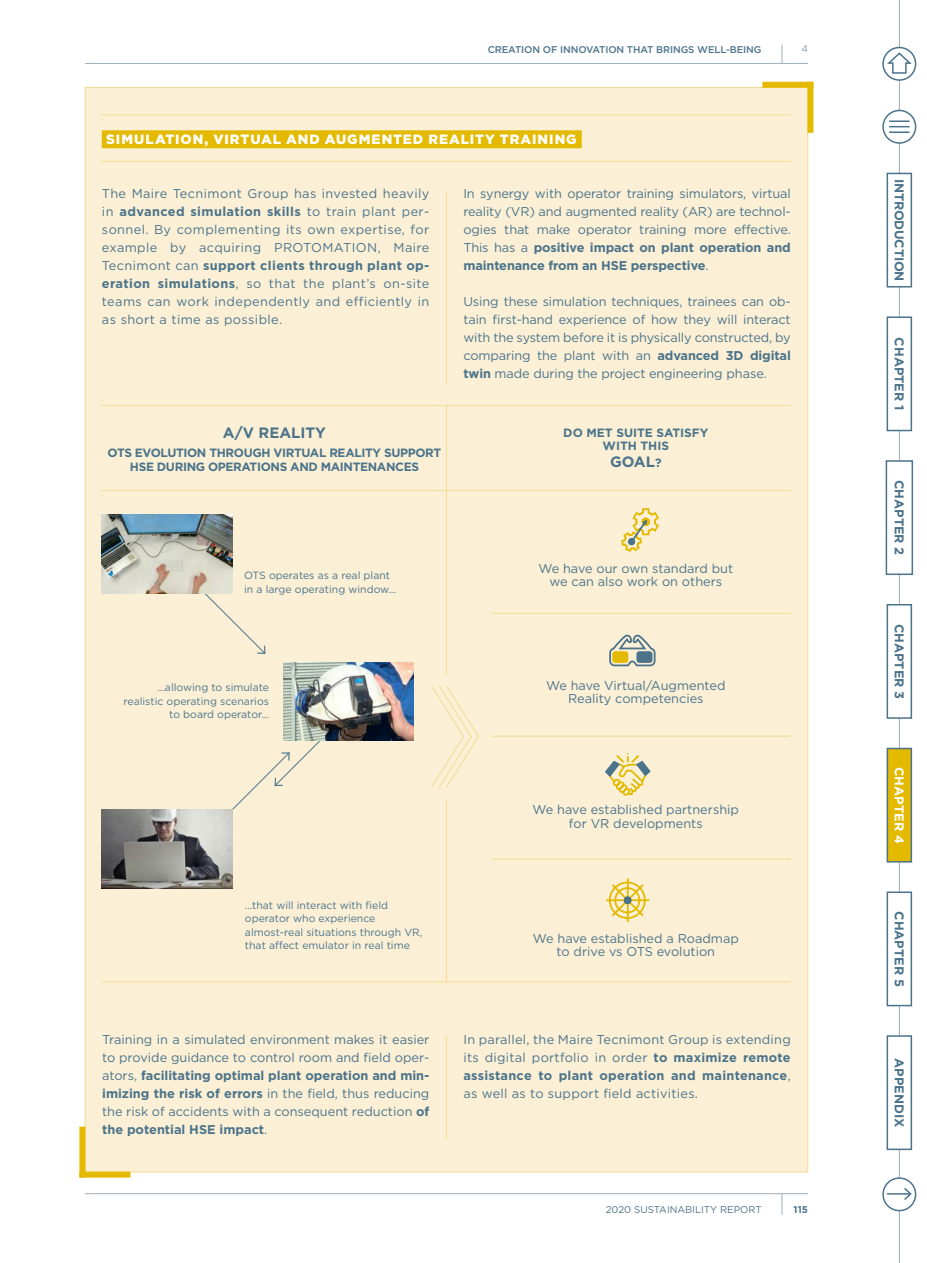
<style>
.page{position:relative;width:927px;height:1263px;background:#fff}
.page>*{position:absolute;margin:0;border:0;box-sizing:border-box;transform-origin:0 0}
.t1{font:700 15px "Gotham";color:#4b738a}
.t2{font:900 13.5px "Gotham";letter-spacing:.07em;color:#fff}
.t3{font:12.75px/18px "Gotham";color:#4b738a;text-align:justify}
.t4{font:700 12.75px "Gotham";color:#4b738a}
.t5{font:700 12.75px "Gotham";letter-spacing:-.02em;color:#4b738a}
.t6{font:700 12.75px "Gotham";color:#fff}
.t7{font:700 12px/13.5px "Gotham";letter-spacing:-.03em;color:#4b738a;text-align:center}
.t8{font:700 12px/13.5px "Gotham";color:#4b738a;text-align:center}
.t9{font:10.5px/13.5px "Gotham";color:#4b738a}
.t10{font:500 9.75px "Gotham";letter-spacing:-.01em;color:#4b738a}
.t11{font:9.75px "Gotham";color:#4b738a}
.t12{font:700 9.75px "Gotham";color:#4b738a}
.t13{font:300 9.75px "Gotham";color:#4b738a}
.s1{font-weight:700}
.s2{font-size:12px}
</style>
<div class="page">
<hr style="left:85px;top:1193px;width:723px;height:1px;background:#9eadb8">
<svg style="left:782px;top:1194px;width:1px;height:21px"></svg>
<hr style="left:85px;top:63px;width:723px;height:1px;background:#9eadb8">
<svg style="left:782px;top:45px;width:1px;height:18px"></svg>
<div style="left:85px;top:87px;width:723px;height:1085px;background:#fbf0d6;border:1px solid #f3db94"></div>
<hr style="left:446px;top:191px;width:1px;height:193px;background:#f3db94">
<hr style="left:446px;top:406px;width:1px;height:268px;background:#f3db94">
<hr style="left:446px;top:800px;width:1px;height:182px;background:#f3db94">
<hr style="left:446px;top:1036px;width:1px;height:104px;background:#f3db94">
<div style="left:762px;top:82px;width:51px;height:6px;background:#e4ba00"></div>
<div style="left:807px;top:82px;width:6px;height:51px;background:#e4ba00"></div>
<div style="left:79px;top:1171px;width:51px;height:6px;background:#e4ba00"></div>
<div style="left:79px;top:1126px;width:6px;height:51px;background:#e4ba00"></div>
<hr style="left:101px;top:161px;width:690px;height:1px;background:#f3db94">
<hr style="left:101px;top:405px;width:690px;height:1px;background:#f3db94">
<hr style="left:101px;top:490px;width:345px;height:1px;background:#f3db94">
<hr style="left:446px;top:490px;width:345px;height:1px;background:#f3db94">
<hr style="left:492px;top:613px;width:299px;height:1px;background:#f3db94">
<hr style="left:492px;top:736px;width:299px;height:1px;background:#f3db94">
<hr style="left:492px;top:859px;width:299px;height:1px;background:#f3db94">
<hr style="left:101px;top:981px;width:690px;height:1px;background:#f3db94">
<hr style="left:101px;top:114px;width:690px;height:1px;background:#f3db94">
<div style="left:102px;top:130px;width:480px;height:18px;background:#e4ba00"></div>
<svg style="left:204px;top:592px;width:62px;height:62px"></svg>
<svg style="left:231px;top:740px;width:96px;height:71px"></svg>
<svg style="left:431px;top:685px;width:48px;height:103px"></svg>
<img style="left:101px;top:810px;width:131px;height:78px">
<img style="left:101px;top:514px;width:131px;height:79px">
<img style="left:283px;top:662px;width:131px;height:78px">
<svg style="left:621px;top:508px;width:38px;height:44px"></svg>
<svg style="left:609px;top:634px;width:47px;height:33px"></svg>
<div style="left:613px;top:652px;width:14px;height:10px;background:#e4ba00;border-radius:2px"></div>
<div style="left:612px;top:651px;width:16px;height:12px;border:2px solid #e4ba00;border-radius:2px"></div>
<div style="left:637px;top:652px;width:15px;height:10px;background:#4b738a;border-radius:2px"></div>
<div style="left:636px;top:651px;width:16px;height:12px;border:2px solid #4b738a;border-radius:2px"></div>
<svg style="left:605px;top:753px;width:46px;height:43px"></svg>
<svg style="left:606px;top:878px;width:44px;height:45px"></svg>
<div style="left:624px;top:897px;width:7px;height:6px;background:#4b738a;border-radius:50%"></div>
<div style="left:624px;top:896px;width:8px;height:8px;border:2px solid #4b738a;border-radius:50%"></div>
<hr style="left:899px;top:0;width:1px;height:1263px;background:#9eadb8">
<svg style="left:883px;top:48px;width:33px;height:32px"></svg>
<div style="left:882px;top:47px;width:34px;height:34px;border:2px solid #4b738a;border-radius:50%"></div>
<svg style="left:885px;top:51px;width:27px;height:23px"></svg>
<div style="left:883px;top:110px;width:33px;height:33px;background:#fff;border-radius:50%"></div>
<div style="left:882px;top:110px;width:34px;height:34px;border:2px solid #4b738a;border-radius:50%"></div>
<hr style="left:889px;top:120px;width:21px;height:2px;background:#4b738a">
<svg style="left:889px;top:126px;width:21px;height:1px"></svg>
<hr style="left:889px;top:131px;width:21px;height:2px;background:#4b738a">
<div style="left:886px;top:461px;width:26px;height:113px;background:#fff"></div>
<div style="left:886px;top:460px;width:27px;height:115px;border:2px solid #4b738a"></div>
<div style="left:887px;top:317px;width:24px;height:113px;background:#fff"></div>
<div style="left:887px;top:316px;width:25px;height:115px;border:2px solid #4b738a"></div>
<div style="left:887px;top:605px;width:24px;height:113px;background:#fff"></div>
<div style="left:887px;top:604px;width:25px;height:115px;border:2px solid #4b738a"></div>
<div style="left:887px;top:748px;width:24px;height:114px;background:#e4ba00"></div>
<div style="left:887px;top:748px;width:25px;height:114px;border:2px solid #4b738a"></div>
<div style="left:887px;top:892px;width:24px;height:113px;background:#fff"></div>
<div style="left:887px;top:891px;width:25px;height:115px;border:2px solid #4b738a"></div>
<div style="left:887px;top:1036px;width:24px;height:113px;background:#fff"></div>
<div style="left:887px;top:1035px;width:25px;height:115px;border:2px solid #4b738a"></div>
<div style="left:887px;top:173px;width:24px;height:114px;background:#fff"></div>
<div style="left:887px;top:173px;width:25px;height:114px;border:2px solid #4b738a"></div>
<div style="left:883px;top:1178px;width:33px;height:32px;background:#fff;border-radius:50%"></div>
<div style="left:882px;top:1177px;width:34px;height:34px;border:2px solid #4b738a;border-radius:50%"></div>
<hr style="left:887px;top:1193px;width:24px;height:2px;background:#4b738a">
<svg style="left:902px;top:1186px;width:11px;height:15px"></svg>
<p class="t10" style="left:488px;top:43px;width:275px">CREATION OF INNOVATION THAT BRINGS WELL-BEING</p>
<p class="t13" style="left:801px;top:43px;width:8px">4</p>
<p class="t2" style="left:106px;top:130px;width:472px">SIMULATION, VIRTUAL AND AUGMENTED REALITY TRAINING</p>
<p class="t3" style="left:102px;top:184px;width:329px">The Maire Tecnimont Group has invested heavily in <span class="s1">advanced simulation skills</span> to train plant per&shy;sonnel. By complementing its own expertise, for example by acquiring PROTOMATION, Maire Tecnimont can <span class="s1">support clients through plant op&shy;eration simulations</span>, so that the plant’s on-site teams can work independently and efficiently in as short a time as possible.</p>
<p class="t3" style="left:463px;top:184px;width:329px">In synergy with operator training simulators, virtual reality (VR) and augmented reality (AR) are technol&shy;ogies that make operator training more effective.<br>This has a <span class="s1">positive impact on plant operation and maintenance from an HSE perspective</span>.</p>
<p class="t3" style="left:463px;top:292px;width:329px">Using these simulation techniques, trainees can ob&shy;tain first-hand experience of how they will interact with the system before it is physically constructed, by comparing the plant with an <span class="s1">advanced 3D digital twin</span> made during the project engineering phase.</p>
<p class="t1" style="left:223px;top:423px;width:105px">A/V REALITY</p>
<p class="t8" style="left:563px;top:426px;width:147px">DO MET SUITE SATISFY<br>WITH THIS</p>
<p class="t1" style="left:610px;top:452px;width:53px">GOAL<span class="s2">?</span></p>
<p class="t7" style="left:108px;top:446px;width:335px">OTS EVOLUTION THROUGH VIRTUAL REALITY SUPPORT<br>HSE DURING OPERATIONS AND MAINTENANCES</p>
<p class="t9" style="left:244px;top:568px;width:154px">OTS operates as a real plant in a large operating window…</p>
<p class="t9" style="left:123px;top:681px;width:147px;text-align:right">…allowing to simulate realistic operating scenarios to board operator…</p>
<p class="t9" style="left:245px;top:898px;width:179px">…that will interact with field operator who experience almost-real situations through VR, that affect emulator in real time</p>
<p class="t3" style="left:538px;top:561px;width:196px;line-height:13.5px;text-align:center">We have our own standard but we can also work on others</p>
<p class="t3" style="left:546px;top:678px;width:181px;line-height:13.5px;text-align:center">We have Virtual/Augmented<br>Reality competencies</p>
<p class="t3" style="left:533px;top:803px;width:208px;line-height:13.5px;text-align:center">We have established partnership for VR developments</p>
<p class="t3" style="left:533px;top:931px;width:207px;line-height:13.5px;text-align:center">We have established a Roadmap to drive vs OTS evolution</p>
<p class="t3" style="left:102px;top:1030px;width:329px">Training in a simulated environment makes it easier to provide guidance to control room and field oper&shy;ators, <span class="s1">facilitating optimal plant operation and min&shy;imizing the risk of errors</span> in the field, thus reducing the risk of accidents with a consequent reduction <span class="s1">of the potential HSE impact</span>.</p>
<p class="t3" style="left:463px;top:1030px;width:329px">In parallel, the Maire Tecnimont Group is extending its digital portfolio in order <span class="s1">to maximize remote assistance to plant operation and maintenance</span>, as well as to support field activities.</p>
<p class="t11" style="left:606px;top:1203px;width:158px">2020 SUSTAINABILITY REPORT</p>
<p class="t12" style="left:794px;top:1203px;width:16px">115</p>
<p class="t5" style="left:908px;top:179px;width:104px;rotate:90deg">INTRODUCTION</p>
<p class="t4" style="left:908px;top:337px;width:74px;rotate:90deg">CHAPTER 1</p>
<p class="t4" style="left:908px;top:480px;width:77px;rotate:90deg">CHAPTER 2</p>
<p class="t4" style="left:908px;top:624px;width:77px;rotate:90deg">CHAPTER 3</p>
<p class="t6" style="left:908px;top:767px;width:78px;rotate:90deg">CHAPTER 4</p>
<p class="t4" style="left:908px;top:911px;width:77px;rotate:90deg">CHAPTER 5</p>
<p class="t4" style="left:908px;top:1058px;width:71px;rotate:90deg">APPENDIX</p>
</div>
